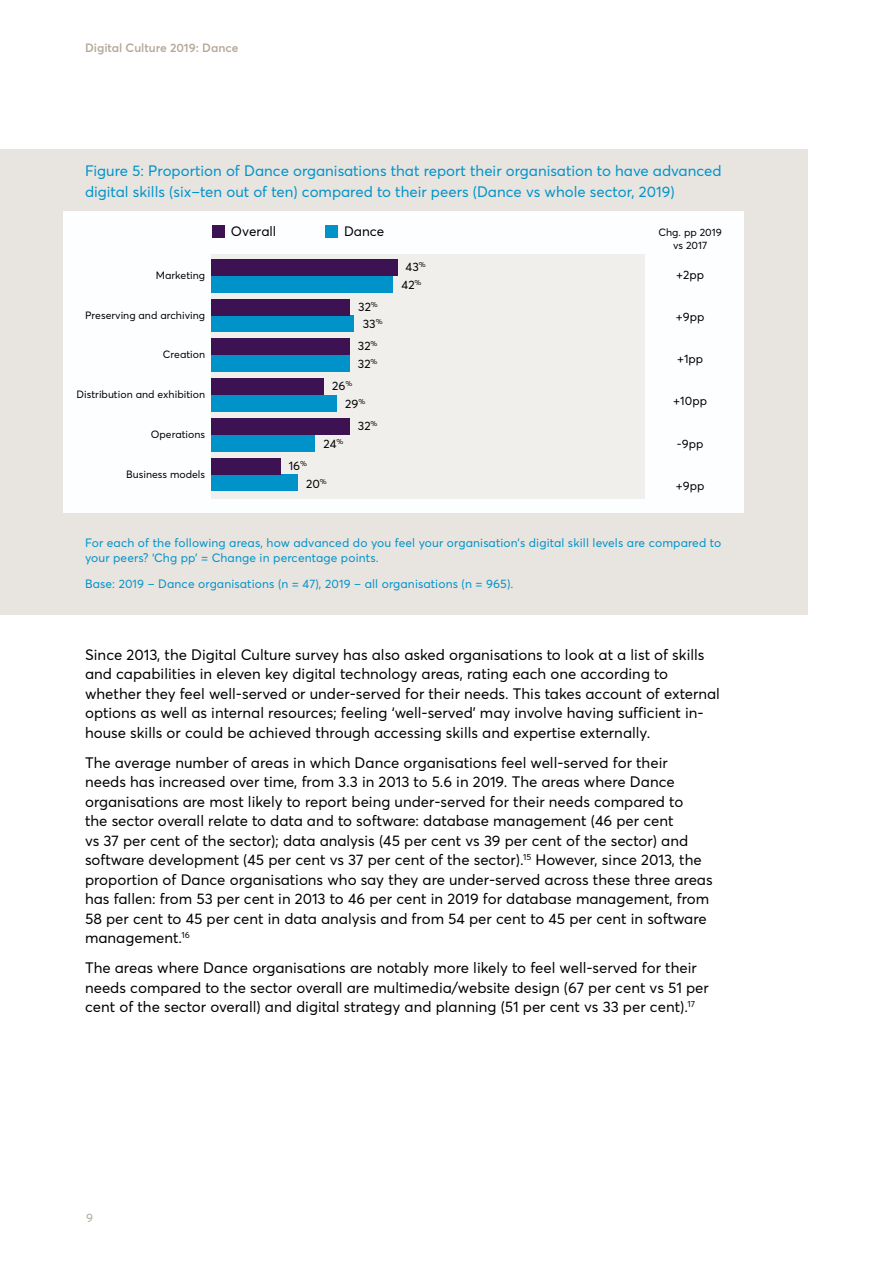
<style>
.page{position:relative;width:893px;height:1263px;background:#fff}
.page>*{position:absolute;margin:0;border:0;box-sizing:border-box;transform-origin:0 0}
.t1{font:15px/19.5px "Averta";color:#000}
.t2{font:15px/21px "Averta";color:#0093c9}
.t3{font:13.5px "Averta";color:#000}
.t4{font:12px/15px "Averta";letter-spacing:.01em;color:#0093c9}
.t5{font:12px/17.7px "Averta";color:#000}
.t6{font:600 12px "Averta";color:#b4a899}
.t7{font:12px "Averta";color:#b4a899}
.t8{font:10.5px/12.6px "Averta";color:#000;text-align:center}
</style>
<div class="page">
<div style="left:0;top:149px;width:808px;height:465px;background:#e8e4e0"></div>
<div style="left:64px;top:211px;width:680px;height:302px;background:#fcfeff"></div>
<div style="left:211px;top:254px;width:434px;height:244px;background:#f1efec"></div>
<div style="left:211px;top:276px;width:182px;height:16px;background:#0093c9"></div>
<div style="left:211px;top:259px;width:187px;height:17px;background:#3c1252"></div>
<div style="left:211px;top:315px;width:143px;height:17px;background:#0093c9"></div>
<div style="left:211px;top:299px;width:139px;height:16px;background:#3c1252"></div>
<div style="left:211px;top:355px;width:139px;height:17px;background:#0093c9"></div>
<div style="left:211px;top:338px;width:139px;height:17px;background:#3c1252"></div>
<div style="left:211px;top:395px;width:126px;height:17px;background:#0093c9"></div>
<div style="left:211px;top:378px;width:113px;height:17px;background:#3c1252"></div>
<div style="left:211px;top:435px;width:104px;height:16px;background:#0093c9"></div>
<div style="left:211px;top:418px;width:139px;height:17px;background:#3c1252"></div>
<div style="left:211px;top:474px;width:87px;height:17px;background:#0093c9"></div>
<div style="left:211px;top:458px;width:70px;height:16px;background:#3c1252"></div>
<div style="left:212px;top:225px;width:13px;height:13px;background:#3c1252"></div>
<div style="left:325px;top:225px;width:13px;height:13px;background:#0093c9"></div>
<p class="t6" style="left:85px;top:40px;width:155px">Digital Culture 2019: Dance</p>
<p class="t2" style="left:85px;top:161px;width:638px">Figure 5: Proportion of Dance organisations that report their organisation to have advanced digital skills (six–ten out of ten) compared to their peers (Dance vs whole sector, 2019)</p>
<p class="t8" style="left:156px;top:269px;width:51px">Marketing</p>
<p class="t8" style="left:85px;top:308px;width:122px">Preserving and archiving</p>
<p class="t8" style="left:163px;top:348px;width:44px">Creation</p>
<p class="t8" style="left:77px;top:388px;width:130px">Distribution and exhibition</p>
<p class="t8" style="left:151px;top:428px;width:56px">Operations</p>
<p class="t8" style="left:126px;top:467px;width:81px">Business models</p>
<p class="t3" style="left:231px;top:223px;width:47px">Overall</p>
<p class="t3" style="left:344px;top:223px;width:42px">Dance</p>
<p class="t8" style="left:658px;top:226px;width:65px">Chg. pp 2019 vs 2017</p>
<p class="t5" style="left:402px;top:257px;width:26px;line-height:18.5px;text-align:center">43<sup>%<br></sup>42<sup>%</sup></p>
<p class="t5" style="left:358px;top:298px;width:26px;text-align:center">32<sup>%<br></sup>33<sup>%</sup></p>
<p class="t5" style="left:358px;top:337px;width:21px;line-height:17.2px">32<sup>%<br></sup>32<sup>%</sup></p>
<p class="t5" style="left:345px;top:377px;width:22px;line-height:18.1px;text-indent:-13px">26<sup>%<br></sup>29<sup>%</sup></p>
<p class="t5" style="left:358px;top:417px;width:21px">32<sup>%</sup></p>
<p class="t5" style="left:323px;top:435px;width:22px">24<sup>%</sup></p>
<p class="t5" style="left:306px;top:457px;width:22px;text-indent:-17px">16<sup>%<br></sup>20<sup>%</sup></p>
<p class="t5" style="left:676px;top:266px;width:29px">+2pp</p>
<p class="t5" style="left:676px;top:308px;width:30px">+9pp</p>
<p class="t5" style="left:677px;top:350px;width:28px">+1pp</p>
<p class="t5" style="left:673px;top:392px;width:35px">+10pp</p>
<p class="t5" style="left:677px;top:434px;width:28px">-9pp</p>
<p class="t5" style="left:676px;top:476px;width:30px">+9pp</p>
<p class="t4" style="left:85px;top:535px;width:638px">For each of the following areas, how advanced do you feel your organisation’s digital skill levels are compared to your peers? ‘Chg pp’ = Change in percentage points.</p>
<p class="t4" style="left:85px;top:576px;width:430px">Base: 2019 – Dance organisations (n = 47), 2019 – all organisations (n = 965).</p>
<p class="t1" style="left:85px;top:644px;width:636px">Since 2013, the Digital Culture survey has also asked organisations to look at a list of skills and capabilities in eleven key digital technology areas, rating each one according to whether they feel well-served or under-served for their needs. This takes account of external options as well as internal resources; feeling ‘well-served’ may involve having sufficient in&shy;house skills or could be achieved through accessing skills and expertise externally.</p>
<p class="t1" style="left:85px;top:753px;width:629px">The average number of areas in which Dance organisations feel well-served for their<br>needs has increased over time, from 3.3 in 2013 to 5.6 in 2019. The areas where Dance organisations are most likely to report being under-served for their needs compared to<br>the sector overall relate to data and to software: database management (46 per cent<br>vs 37 per cent of the sector); data analysis (45 per cent vs 39 per cent of the sector) and software development (45 per cent vs 37 per cent of the sector).<sup>15</sup> However, since 2013, the proportion of Dance organisations who say they are under-served across these three areas has fallen: from 53 per cent in 2013 to 46 per cent in 2019 for database management, from 58 per cent to 45 per cent in data analysis and from 54 per cent to 45 per cent in software management.<sup>16</sup></p>
<p class="t1" style="left:85px;top:958px;width:625px">The areas where Dance organisations are notably more likely to feel well-served for their needs compared to the sector overall are multimedia/website design (67 per cent vs 51 per cent of the sector overall) and digital strategy and planning (51 per cent vs 33 per cent).<sup>17</sup></p>
<p class="t7" style="left:86px;top:1210px;width:8px">9</p>
</div>
